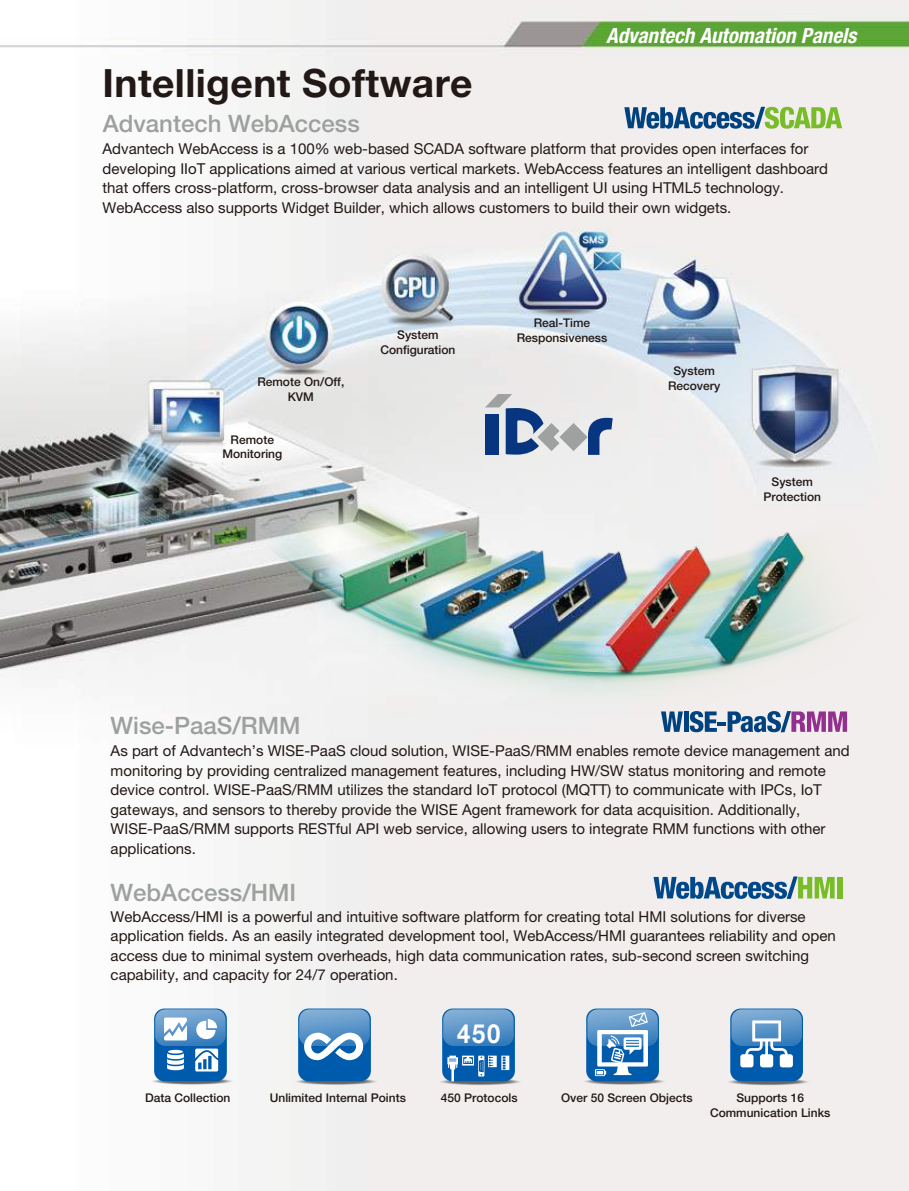
<style>
.page{position:relative;width:909px;height:1191px;background:#fff}
.page>*{position:absolute;margin:0;border:0;box-sizing:border-box;transform-origin:0 0}
.t1{font:700 39px "Helvetica Neue LT Std";letter-spacing:.01em;color:#221815}
.t2{font:700 26.4px "Helvetica Neue LT Std";color:#fff;scale:.9 1}
.t3{font:500 24px "Helvetica Neue LT Std";color:#9ca19e}
.t4{font:italic 700 condensed 21px "Helvetica Neue LT Std";color:#fff}
.t5{font:15px/19.5px "Helvetica Neue LT Std";color:#221815}
.t6{font:500 12px/14.4px "Helvetica Neue LT Std";color:#221815;text-align:center}
</style>
<div class="page">
<img style="left:0;top:0;width:908px;height:1191px">
<svg style="left:0;top:1016px;width:1px;height:14px"></svg>
<svg style="left:725px;top:1078px;width:86px;height:7px"></svg>
<svg style="left:726px;top:1078px;width:83px;height:7px"></svg>
<svg style="left:727px;top:1078px;width:81px;height:7px"></svg>
<svg style="left:730px;top:1078px;width:76px;height:7px"></svg>
<svg style="left:731px;top:1078px;width:73px;height:7px"></svg>
<svg style="left:734px;top:1079px;width:68px;height:5px"></svg>
<div style="left:740px;top:1079px;width:56px;height:5px;background:#6e706f;border-radius:50%"></div>
<hr style="left:750px;top:1080px;width:36px;height:3px;background:#646766;border-radius:50%">
<svg style="left:759px;top:1081px;width:19px;height:1px"></svg>
<div style="left:730px;top:1008px;width:72px;height:73px;background:#005bac;border-radius:10px"></div>
<svg style="left:731px;top:1009px;width:70px;height:58px"></svg>
<svg style="left:149px;top:1077px;width:86px;height:8px"></svg>
<svg style="left:150px;top:1077px;width:84px;height:7px"></svg>
<div style="left:157px;top:1078px;width:70px;height:6px;background:#9fa1a1;border-radius:50%"></div>
<svg style="left:158px;top:1078px;width:68px;height:6px"></svg>
<svg style="left:161px;top:1078px;width:62px;height:5px"></svg>
<div style="left:165px;top:1078px;width:54px;height:5px;background:#4b6477;border-radius:50%"></div>
<hr style="left:169px;top:1079px;width:46px;height:3px;background:#646766;border-radius:50%">
<div style="left:154px;top:1008px;width:73px;height:73px;background:#005bac;border-radius:10px"></div>
<svg style="left:155px;top:1009px;width:70px;height:62px"></svg>
<svg style="left:438px;top:1078px;width:84px;height:7px"></svg>
<svg style="left:439px;top:1078px;width:81px;height:7px"></svg>
<svg style="left:442px;top:1078px;width:76px;height:7px"></svg>
<svg style="left:445px;top:1078px;width:70px;height:6px"></svg>
<div style="left:448px;top:1078px;width:64px;height:6px;background:#8e9293;border-radius:50%"></div>
<div style="left:449px;top:1079px;width:62px;height:5px;background:#777a79;border-radius:50%"></div>
<div style="left:452px;top:1079px;width:57px;height:5px;background:#646766;border-radius:50%"></div>
<div style="left:442px;top:1008px;width:73px;height:73px;background:#005bac;border-radius:10px"></div>
<svg style="left:443px;top:1009px;width:70px;height:36px;background:#5b95c9"></svg>
<svg style="left:447px;top:1055px;width:62px;height:27px"></svg>
<div style="left:293px;top:1078px;width:86px;height:7px;background:#eeeceb;border-radius:50%"></div>
<svg style="left:296px;top:1078px;width:80px;height:7px"></svg>
<svg style="left:298px;top:1078px;width:76px;height:6px"></svg>
<svg style="left:301px;top:1078px;width:70px;height:6px"></svg>
<svg style="left:305px;top:1078px;width:62px;height:6px"></svg>
<div style="left:306px;top:1078px;width:60px;height:5px;background:#526a7d;border-radius:50%"></div>
<svg style="left:315px;top:1079px;width:43px;height:4px"></svg>
<hr style="left:316px;top:1079px;width:41px;height:3px;background:#646766;border-radius:50%">
<div style="left:298px;top:1008px;width:73px;height:73px;background:#005bac;border-radius:10px"></div>
<svg style="left:299px;top:1009px;width:70px;height:51px;background:#79a8d3"></svg>
<div style="left:581px;top:1077px;width:86px;height:8px;background:#f2eeed;border-radius:50%"></div>
<svg style="left:582px;top:1078px;width:84px;height:7px"></svg>
<div style="left:589px;top:1078px;width:70px;height:6px;background:#969796;border-radius:50%"></div>
<div style="left:590px;top:1078px;width:68px;height:6px;background:#909190;border-radius:50%"></div>
<svg style="left:592px;top:1078px;width:64px;height:6px"></svg>
<div style="left:593px;top:1078px;width:62px;height:5px;background:#616e77;border-radius:50%"></div>
<div style="left:594px;top:1078px;width:60px;height:5px;background:#5c6a75;border-radius:50%"></div>
<div style="left:596px;top:1078px;width:56px;height:5px;background:#4d6577;border-radius:50%"></div>
<svg style="left:601px;top:1079px;width:46px;height:4px"></svg>
<hr style="left:602px;top:1079px;width:44px;height:3px;background:#646766;border-radius:50%">
<svg style="left:586px;top:1008px;width:72px;height:73px"></svg>
<svg style="left:587px;top:1009px;width:70px;height:72px"></svg>
<img style="left:106px;top:359px;width:786px;height:379px">
<svg style="left:624px;top:107px;width:217px;height:22px;background:#85a89e"></svg>
<svg style="left:653px;top:876px;width:181px;height:23px;background:#7da2a9"></svg>
<div style="left:836px;top:877px;width:5px;height:21px;background:#79bc29"></div>
<svg style="left:661px;top:711px;width:21px;height:21px"></svg>
<div style="left:683px;top:711px;width:5px;height:21px;background:#004280"></div>
<svg style="left:689px;top:711px;width:157px;height:21px;background:#8885b0"></svg>
<svg style="left:485px;top:394px;width:127px;height:61px;background:#a1aec2"></svg>
<h3 class="t4" style="left:606px;top:23px;width:252px">Advantech Automation Panels</h3>
<h1 class="t1" style="left:102px;top:59px;width:371px">Intelligent Software</h1>
<h3 class="t3" style="left:103px;top:109px;width:258px">Advantech WebAccess</h3>
<p class="t5" style="left:102px;top:139px;width:726px">Advantech WebAccess is a 100% web-based SCADA software platform that provides open interfaces for developing IIoT applications aimed at various vertical markets. WebAccess features an intelligent dashboard that offers cross-platform, cross-browser data analysis and an intelligent UI using HTML5 technology.<br>WebAccess also supports Widget Builder, which allows customers to build their own widgets.</p>
<p class="t6" style="left:257px;top:375px;width:88px">Remote On/Off,<br>KVM</p>
<p class="t6" style="left:222px;top:432px;width:61px">Remote<br>Monitoring</p>
<p class="t6" style="left:380px;top:328px;width:77px">System<br>Configuration</p>
<p class="t6" style="left:516px;top:316px;width:92px">Real-Time<br>Responsiveness</p>
<p class="t6" style="left:667px;top:364px;width:54px">System<br>Recovery</p>
<p class="t6" style="left:763px;top:475px;width:59px">System<br>Protection</p>
<h3 class="t3" style="left:111px;top:711px;width:191px">Wise-PaaS/RMM</h3>
<p class="t5" style="left:111px;top:740px;width:740px">As part of Advantech’s WISE-PaaS cloud solution, WISE-PaaS/RMM enables remote device management and monitoring by providing centralized management features, including HW/SW status monitoring and remote device control. WISE-PaaS/RMM utilizes the standard IoT protocol (MQTT) to communicate with IPCs, IoT gateways, and sensors to thereby provide the WISE Agent framework for data acquisition. Additionally, WISE-PaaS/RMM supports RESTful API web service, allowing users to integrate RMM functions with other applications.</p>
<h3 class="t3" style="left:111px;top:878px;width:187px">WebAccess/HMI</h3>
<p class="t5" style="left:111px;top:906px;width:726px">WebAccess/HMI is a powerful and intuitive software platform for creating total HMI solutions for diverse application fields. As an easily integrated development tool, WebAccess/HMI guarantees reliability and open access due to minimal system overheads, high data communication rates, sub-second screen switching capability, and capacity for 24/7 operation.</p>
<p class="t6" style="left:145px;top:1090px;width:87px">Data Collection</p>
<h2 class="t2" style="left:457px;top:1016px;width:49px">450</h2>
<p class="t6" style="left:270px;top:1090px;width:138px">Unlimited Internal Points</p>
<p class="t6" style="left:441px;top:1090px;width:78px">450 Protocols</p>
<p class="t6" style="left:561px;top:1090px;width:133px">Over 50 Screen Objects</p>
<p class="t6" style="left:709px;top:1090px;width:122px">Supports 16<br>Communication Links</p>
</div>
